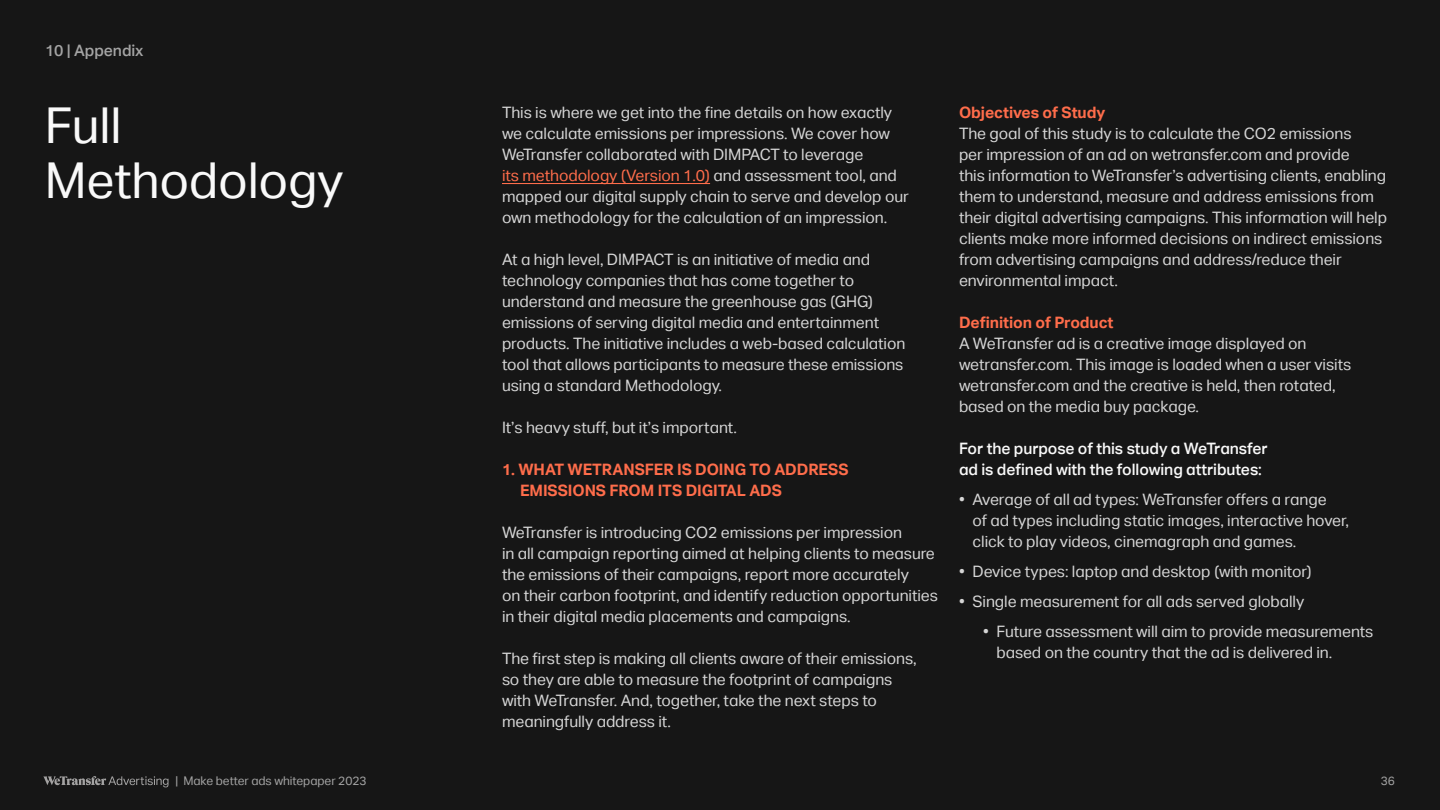
<style>
.page{position:relative;width:1440px;height:810px;background:#161616}
.page>*{position:absolute;margin:0;border:0;box-sizing:border-box;transform-origin:0 0}
.t1{font:49.5px/55.5px "Actief Grotesque";letter-spacing:-.005em;color:#f9f9f9}
.t2{font:15.75px/21px "Actief Grotesque";letter-spacing:-.005em;color:#d6d6d6}
.t3{font:700 15.75px/21px "Actief Grotesque";letter-spacing:-.005em;color:#ff6d4b}
.t4{font:500 15.75px/21px "Actief Grotesque";letter-spacing:-.005em;color:#f9f9f9}
.t5{font:500 15.75px "Actief Grotesque";letter-spacing:-.005em;color:#a4a4a4}
.t6{font:12px "Actief Grotesque";letter-spacing:-.005em;color:#a4a4a4}
.s1{color:#ff6d4b}
</style>
<div class="page">
<svg style="left:43px;top:776px;width:126px;height:11px"></svg>
<hr style="left:502px;top:183px;width:208px;height:1px;background:#ff6d4b">
<p class="t5" style="left:45px;top:41px;width:100px">10 | Appendix</p>
<p class="t1" style="left:45px;top:97px;width:300px">Full<br>Methodology</p>
<p class="t2" style="left:502px;top:102px;width:408px">This is where we get into the fine details on how exactly we calculate emissions per impressions. We cover how WeTransfer collaborated with DIMPACT to leverage<br><span class="s1">its methodology (Version 1.0)</span> and assessment tool, and mapped our digital supply chain to serve and develop our own methodology for the calculation of an impression.</p>
<p class="t2" style="left:502px;top:249px;width:405px">At a high level, DIMPACT is an initiative of media and technology companies that has come together to understand and measure the greenhouse gas (GHG) emissions of serving digital media and entertainment products. The initiative includes a web-based calculation tool that allows participants to measure these emissions using a standard Methodology.</p>
<p class="t2" style="left:502px;top:417px;width:237px">It’s heavy stuff, but it’s important.</p>
<p class="t3" style="left:520px;top:459px;width:330px;text-indent:-18px">1. WHAT WETRANSFER IS DOING TO ADDRESS<br>EMISSIONS FROM ITS DIGITAL ADS</p>
<p class="t2" style="left:502px;top:522px;width:438px">WeTransfer is introducing CO2 emissions per impression<br>in all campaign reporting aimed at helping clients to measure the emissions of their campaigns, report more accurately<br>on their carbon footprint, and identify reduction opportunities in their digital media placements and campaigns.</p>
<p class="t2" style="left:502px;top:648px;width:416px">The first step is making all clients aware of their emissions, so they are able to measure the footprint of campaigns with WeTransfer. And, together, take the next steps to meaningfully address it.</p>
<p class="t3" style="left:959px;top:102px;width:148px">Objectives of Study</p>
<p class="t2" style="left:959px;top:123px;width:430px">The goal of this study is to calculate the CO2 emissions<br>per impression of an ad on wetransfer.com and provide<br>this information to WeTransfer’s advertising clients, enabling them to understand, measure and address emissions from their digital advertising campaigns. This information will help clients make more informed decisions on indirect emissions from advertising campaigns and address/reduce their environmental impact.</p>
<p class="t3" style="left:959px;top:312px;width:156px">Definition of Product</p>
<p class="t2" style="left:959px;top:333px;width:394px">A WeTransfer ad is a creative image displayed on wetransfer.com. This image is loaded when a user visits wetransfer.com and the creative is held, then rotated, based on the media buy package.</p>
<p class="t4" style="left:959px;top:438px;width:310px">For the purpose of this study a WeTransfer ad is defined with the following attributes:</p>
<p class="t2" style="left:973px;top:489px;width:378px;text-indent:-14px">• Average of all ad types: WeTransfer offers a range<br>of ad types including static images, interactive hover, click to play videos, cinemagraph and games.</p>
<p class="t2" style="left:959px;top:561px;width:354px">• Device types: laptop and desktop (with monitor)</p>
<p class="t2" style="left:959px;top:591px;width:347px">• Single measurement for all ads served globally</p>
<p class="t2" style="left:997px;top:621px;width:379px;text-indent:-14px">• Future assessment will aim to provide measurements based on the country that the ad is delivered in.</p>
<p class="t6" style="left:176px;top:774px;width:193px">| Make better ads whitepaper 2023</p>
<p class="t6" style="left:1381px;top:774px;width:16px">36</p>
</div>
